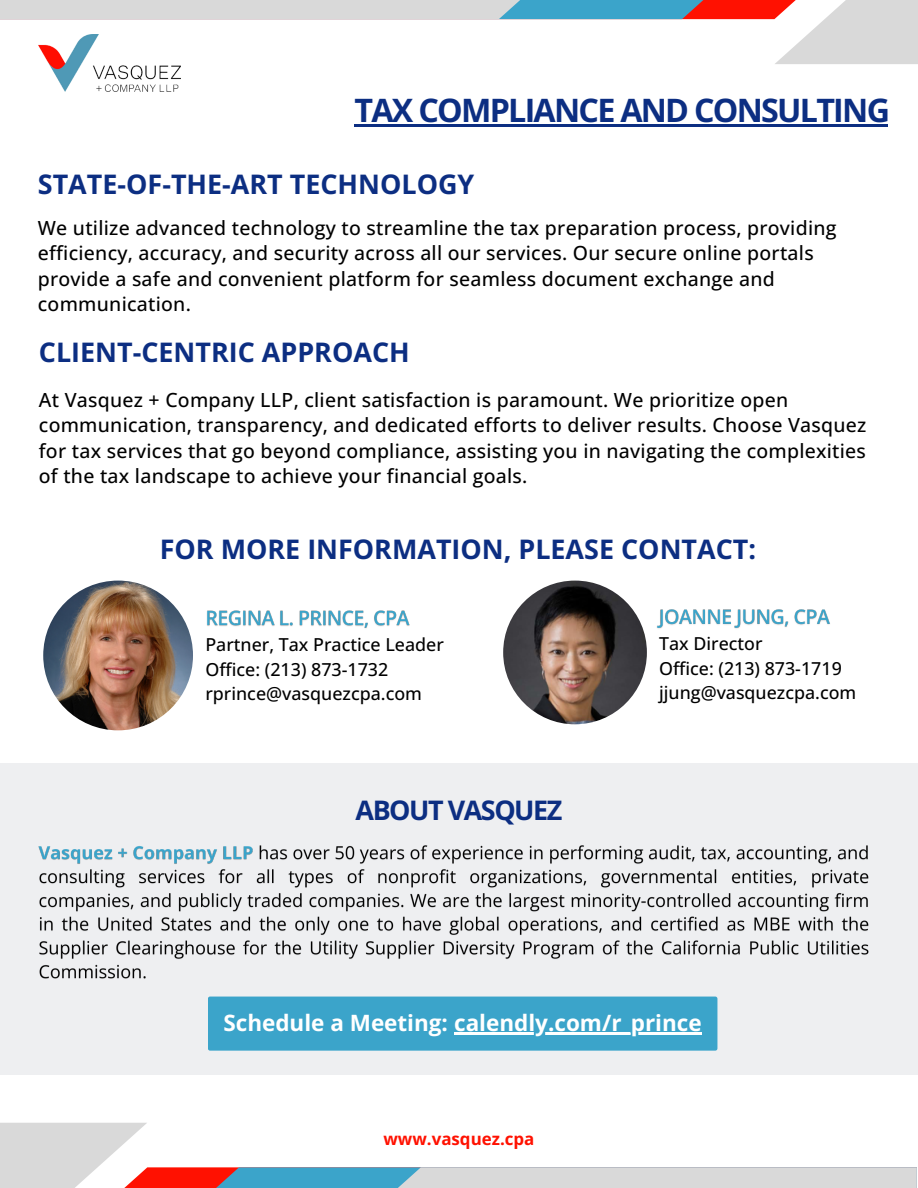
<style>
.page{position:relative;width:918px;height:1188px;background:#fff}
.page>*{position:absolute;margin:0;border:0;box-sizing:border-box;transform-origin:0 0}
.t1{font:700 32.25px "Open Sans";letter-spacing:-.055em;color:#0c2e82}
.t2{font:700 26.85px "Open Sans";color:#0c2e82}
.t3{font:700 26.85px "Open Sans";letter-spacing:-.055em;color:#0c2e82}
.t4{font:700 22.5px "Open Sans";color:#fff}
.t5{font:500 19.5px/25.5px "Open Sans";letter-spacing:.015em;color:#000}
.t6{font:500 17.85px/24.6px "Open Sans";color:#000}
.t7{font:700 16.95px "Open Sans";color:#ff1101}
</style>
<div class="page">
<div style="left:0;top:764px;width:918px;height:311px;background:#eeeff1"></div>
<img style="left:43px;top:581px;width:150px;height:149px;border-radius:50%">
<div style="left:208px;top:997px;width:509px;height:54px;background:#3ba4ca"></div>
<img style="left:207px;top:610px;width:203px;height:19px">
<img style="left:38px;top:845px;width:831px;height:134px">
<hr style="left:454px;top:1033px;width:248px;height:2px;background:#fff">
<img style="left:503px;top:581px;width:144px;height:143px;border-radius:50%">
<img style="left:657px;top:609px;width:173px;height:20px">
<svg style="left:0;top:1123px;width:917px;height:65px"></svg>
<svg style="left:0;top:0;width:918px;height:64px"></svg>
<img style="left:39px;top:34px;width:142px;height:58px">
<hr style="left:355px;top:125px;width:533px;height:2px;background:#0c2e82">
<p class="t1" style="left:355px;top:88px;width:537px">TAX COMPLIANCE AND CONSULTING</p>
<p class="t2" style="left:38px;top:165px;width:438px">STATE-OF-THE-ART TECHNOLOGY</p>
<h5 class="t5" style="left:38px;top:214px;width:800px">We utilize advanced technology to streamline the tax preparation process, providing efficiency, accuracy, and security across all our services. Our secure online portals provide a safe and convenient platform for seamless document exchange and communication.</h5>
<h2 class="t2" style="left:39px;top:333px;width:372px">CLIENT-CENTRIC APPROACH</h2>
<h3 class="t5" style="left:39px;top:386px;width:829px">At Vasquez + Company LLP, client satisfaction is paramount. We prioritize open communication, transparency, and dedicated efforts to deliver results. Choose Vasquez for tax services that go beyond compliance, assisting you in navigating the complexities of the tax landscape to achieve your financial goals.</h3>
<h5 class="t2" style="left:160px;top:530px;width:598px">FOR MORE INFORMATION, PLEASE CONTACT:</h5>
<p class="t6" style="left:205px;top:632px;width:240px">Partner, Tax Practice Leader<br>Office: (213) 873-1732 rprince@vasquezcpa.com</p>
<p class="t3" style="left:356px;top:792px;width:208px">ABOUT VASQUEZ</p>
<h2 class="t6" style="left:659px;top:631px;width:199px">Tax Director<br>Office: (213) 873-1719 jjung@vasquezcpa.com</h2>
<h1 class="t4" style="left:223px;top:1007px;width:480px">Schedule a Meeting: calendly.com/r_prince</h1>
<h2 class="t7" style="left:383px;top:1127px;width:153px">www.vasquez.cpa</h2>
</div>
